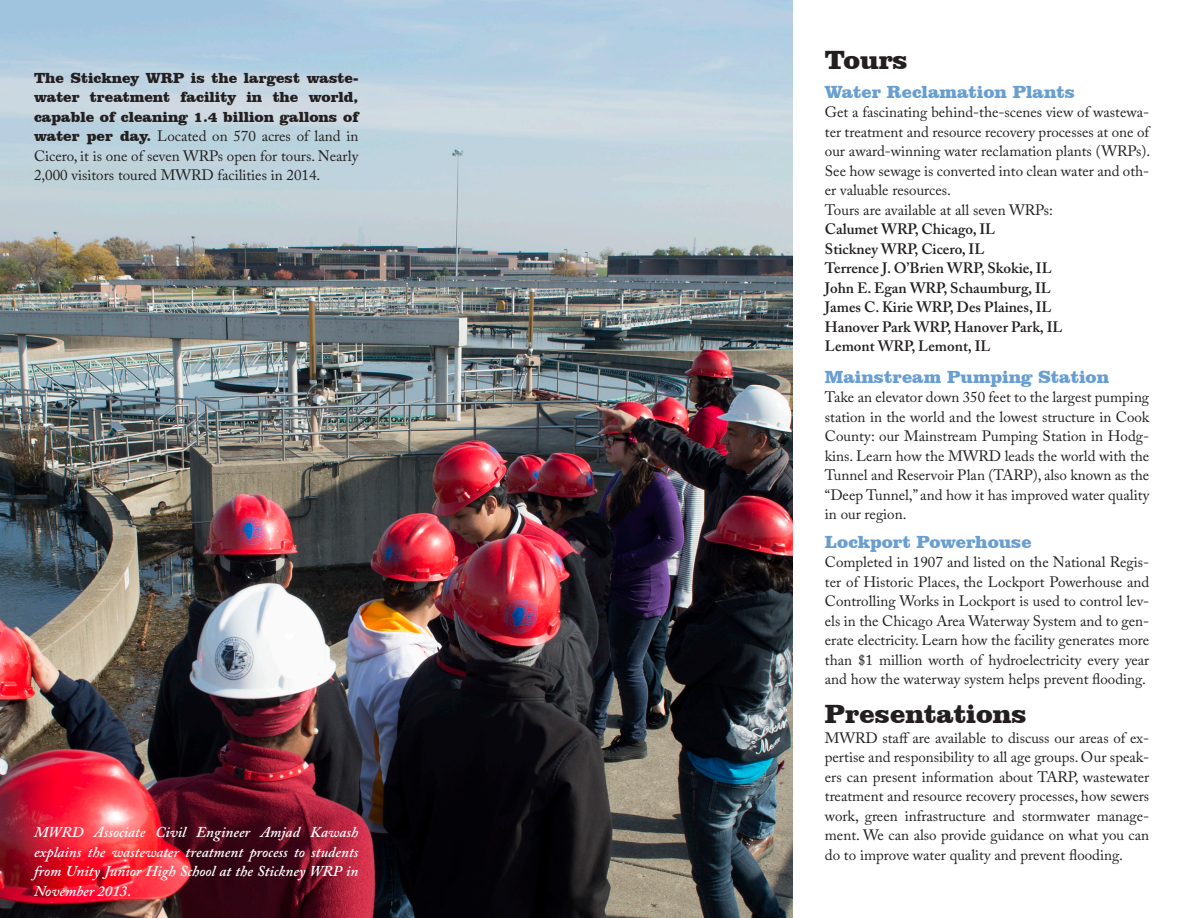
<style>
.page{position:relative;width:1188px;height:918px;background:#fff}
.page>*{position:absolute;margin:0;border:0;box-sizing:border-box;transform-origin:0 0}
.Header1{font:900 27px "Clarendon BT";color:#231f20}
.Header1-2{font:900 18px "Clarendon BT";color:#689ed1}
.Header1-3{font:15px/19.5px "Adobe Caslon Pro";color:#231f20;text-align:justify}
.Header1-4{font:900 15px/19.5px "Clarendon BT";color:#231f20;text-align:justify}
.basic{font:600 15px "Adobe Caslon Pro";color:#231f20}
.Header1-5{font:italic 600 15px/19.5px "Adobe Caslon Pro";color:#fff;text-align:justify}
.s1{font-family:"Adobe Caslon Pro";font-weight:400}
</style>
<div class="page">
<img style="left:0;top:0;width:792px;height:918px">
<p class="Header1-4" style="left:34px;top:67px;width:326px">The Stickney WRP is the largest waste&shy;water treatment facility in the world, capable of cleaning 1.4 billion gallons of water per day. <span class="s1">Located on 570 acres of land in Cicero, it is one of seven WRPs open for tours. Nearly 2,000 visitors toured MWRD facilities in 2014.</span></p>
<p class="Header1-5" style="left:34px;top:822px;width:326px">MWRD Associate Civil Engineer Amjad Kawash explains the wastewater treatment process to students from Unity Junior High School at the Stickney WRP in November 2013.</p>
<p class="Header1" style="left:825px;top:43px;width:85px">Tours</p>
<p class="Header1-2" style="left:825px;top:80px;width:252px">Water Reclamation Plants</p>
<p class="Header1-3" style="left:825px;top:102px;width:327px">Get a fascinating behind-the-scenes view of wastewa&shy;ter treatment and resource recovery processes at one of our award-winning water reclamation plants (WRPs).<br>See how sewage is converted into clean water and oth&shy;er valuable resources.</p>
<p class="Header1-3" style="left:825px;top:200px;width:230px">Tours are available at all seven WRPs:</p>
<p class="basic" style="left:825px;top:220px;width:172px">Calumet WRP, Chicago, IL</p>
<p class="basic" style="left:825px;top:240px;width:161px">Stickney WRP, Cicero, IL</p>
<p class="basic" style="left:825px;top:259px;width:229px">Terrence J. O’Brien WRP, Skokie, IL</p>
<p class="basic" style="left:825px;top:279px;width:228px">John E. Egan WRP, Schaumburg, IL</p>
<p class="basic" style="left:825px;top:298px;width:228px">James C. Kirie WRP, Des Plaines, IL</p>
<p class="basic" style="left:825px;top:318px;width:239px">Hanover Park WRP, Hanover Park, IL</p>
<p class="basic" style="left:825px;top:337px;width:167px">Lemont WRP, Lemont, IL</p>
<p class="Header1-2" style="left:825px;top:365px;width:286px">Mainstream Pumping Station</p>
<p class="Header1-3" style="left:825px;top:387px;width:326px">Take an elevator down 350 feet to the largest pumping station in the world and the lowest structure in Cook County: our Mainstream Pumping Station in Hodg&shy;kins. Learn how the MWRD leads the world with the Tunnel and Reservoir Plan (TARP), also known as the “Deep Tunnel,” and how it has improved water quality in our region.</p>
<p class="Header1-2" style="left:825px;top:530px;width:208px">Lockport Powerhouse</p>
<p class="Header1-3" style="left:825px;top:552px;width:326px">Completed in 1907 and listed on the National Regis&shy;ter of Historic Places, the Lockport Powerhouse and Controlling Works in Lockport is used to control lev&shy;els in the Chicago Area Waterway System and to gen&shy;erate electricity. Learn how the facility generates more than $1 million worth of hydroelectricity every year and how the waterway system helps prevent flooding.</p>
<p class="Header1" style="left:825px;top:697px;width:203px">Presentations</p>
<p class="Header1-3" style="left:825px;top:728px;width:326px">MWRD staff are available to discuss our areas of ex&shy;pertise and responsibility to all age groups. Our speak&shy;ers can present information about TARP, wastewater treatment and resource recovery processes, how sewers work, green infrastructure and stormwater manage&shy;ment. We can also provide guidance on what you can do to improve water quality and prevent flooding.</p>
</div>
